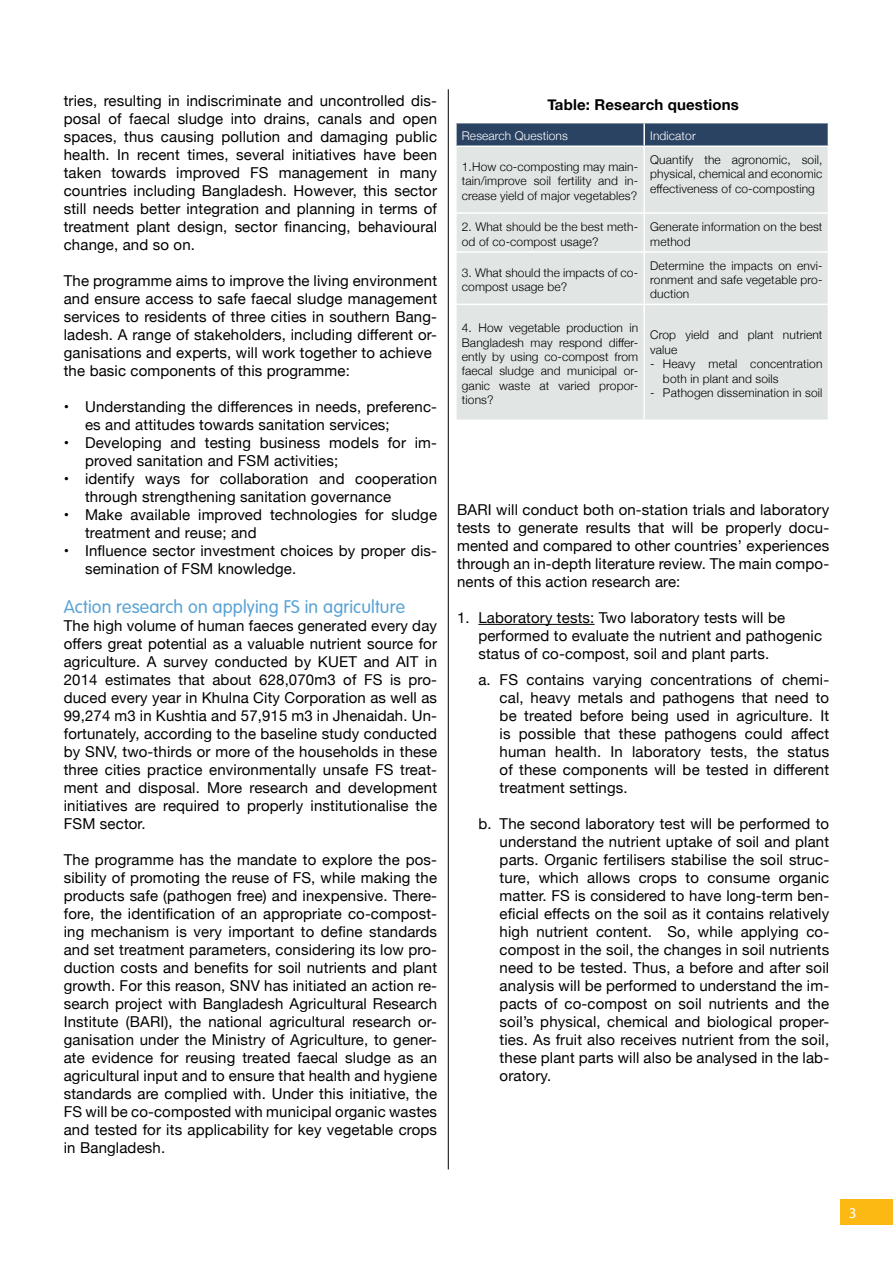
<style>
.page{position:relative;width:893px;height:1263px;background:#fff}
.page>*{position:absolute;margin:0;border:0;box-sizing:border-box;transform-origin:0 0}
.t1{font:300 18px "VAG Rounded Std";letter-spacing:.01em;color:#58a2d4}
.t2{font:15px/18px "Helvetica Neue";letter-spacing:.01em;color:#000}
.t3{font:700 15px "Helvetica Neue";letter-spacing:.01em;color:#000}
.t4{font:15px "Myriad Pro";color:#fff}
.t5{font:300 12px/14.4px "Helvetica Neue";letter-spacing:.01em;color:#000}
.t6{font:300 12px "Helvetica Neue";letter-spacing:.01em;color:#fff}
</style>
<div class="page">
<div style="left:841px;top:1199px;width:52px;height:26px;background:#fdb913"></div>
<hr style="left:478px;top:624px;width:117px;height:1px;background:#000">
<div style="left:457px;top:147px;width:371px;height:272px;background:#e1e6e4"></div>
<div style="left:456px;top:123px;width:373px;height:22px;background:#2b4363"></div>
<hr style="left:643px;top:147px;width:2px;height:65px;background:#fff">
<hr style="left:455px;top:212px;width:189px;height:2px;background:#fff">
<hr style="left:644px;top:212px;width:185px;height:2px;background:#fff">
<hr style="left:643px;top:214px;width:2px;height:37px;background:#fff">
<hr style="left:455px;top:251px;width:189px;height:2px;background:#fff">
<hr style="left:644px;top:251px;width:185px;height:2px;background:#fff">
<hr style="left:643px;top:253px;width:2px;height:51px;background:#fff">
<hr style="left:455px;top:304px;width:189px;height:1px;background:#fff">
<hr style="left:644px;top:304px;width:185px;height:1px;background:#fff">
<hr style="left:643px;top:305px;width:2px;height:114px;background:#fff">
<hr style="left:448px;top:89px;width:1px;height:1080px;background:#000">
<p class="t2" style="left:64px;top:92px;width:375px;text-align:justify">tries, resulting in indiscriminate and uncontrolled dis&shy;posal of faecal sludge into drains, canals and open spaces, thus causing pollution and damaging public health. In recent times, several initiatives have been taken towards improved FS management in many countries including Bangladesh. However, this sector still needs better integration and planning in terms of treatment plant design, sector financing, behavioural change, and so on.</p>
<p class="t2" style="left:64px;top:272px;width:375px">The programme aims to improve the living environment and ensure access to safe faecal sludge management services to residents of three cities in southern Bang&shy;ladesh. A range of stakeholders, including different or&shy;ganisations and experts, will work together to achieve the basic components of this programme:</p>
<p class="t2" style="left:85px;top:398px;width:353px;text-indent:-21px">• Understanding the differences in needs, preferenc&shy;es and attitudes towards sanitation services;</p>
<p class="t2" style="left:85px;top:434px;width:353px;text-indent:-21px">• Developing and testing business models for im&shy;proved sanitation and FSM activities;</p>
<p class="t2" style="left:85px;top:470px;width:353px;text-indent:-21px">• identify ways for collaboration and cooperation through strengthening sanitation governance</p>
<p class="t2" style="left:85px;top:506px;width:353px;text-indent:-21px">• Make available improved technologies for sludge treatment and reuse; and</p>
<p class="t2" style="left:85px;top:542px;width:353px;text-indent:-21px">• Influence sector investment choices by proper dis&shy;semination of FSM knowledge.</p>
<p class="t1" style="left:64px;top:597px;width:343px">Action research on applying FS in agriculture</p>
<p class="t2" style="left:64px;top:618px;width:375px;text-align:justify">The high volume of human faeces generated every day offers great potential as a valuable nutrient source for agriculture. A survey conducted by KUET and AIT in 2014 estimates that about 628,070m3 of FS is pro&shy;duced every year in Khulna City Corporation as well as 99,274 m3 in Kushtia and 57,915 m3 in Jhenaidah. Un&shy;fortunately, according to the baseline study conducted by SNV, two-thirds or more of the households in these three cities practice environmentally unsafe FS treat&shy;ment and disposal. More research and development initiatives are required to properly institutionalise the FSM sector.</p>
<p class="t2" style="left:64px;top:852px;width:375px;text-align:justify">The programme has the mandate to explore the pos&shy;sibility of promoting the reuse of FS, while making the products safe (pathogen free) and inexpensive. There&shy;fore, the identification of an appropriate co-compost&shy;ing mechanism is very important to define standards and set treatment parameters, considering its low pro&shy;duction costs and benefits for soil nutrients and plant growth. For this reason, SNV has initiated an action re&shy;search project with Bangladesh Agricultural Research Institute (BARI), the national agricultural research or&shy;ganisation under the Ministry of Agriculture, to gener&shy;ate evidence for reusing treated faecal sludge as an agricultural input and to ensure that health and hygiene standards are complied with. Under this initiative, the FS will be co-composted with municipal organic wastes and tested for its applicability for key vegetable crops in Bangladesh.</p>
<p class="t3" style="left:547px;top:93px;width:193px">Table: Research questions</p>
<p class="t6" style="left:462px;top:126px;width:108px">Research Questions</p>
<p class="t6" style="left:650px;top:126px;width:47px">Indicator</p>
<p class="t5" style="left:462px;top:159px;width:178px;text-align:justify">1.How co-composting may main&shy;tain/improve soil fertility and in&shy;crease yield of major vegetables?</p>
<p class="t5" style="left:650px;top:152px;width:174px;text-align:justify">Quantify the agronomic, soil, physical, chemical and economic effectiveness of co-composting</p>
<p class="t5" style="left:462px;top:219px;width:178px">2. What should be the best meth&shy;od of co-compost usage?</p>
<p class="t5" style="left:650px;top:219px;width:174px">Generate information on the best method</p>
<p class="t5" style="left:462px;top:264px;width:178px">3. What should the impacts of co&shy;compost usage be?</p>
<p class="t5" style="left:650px;top:257px;width:174px;text-align:justify">Determine the impacts on envi&shy;ronment and safe vegetable pro&shy;duction</p>
<p class="t5" style="left:462px;top:320px;width:178px;text-align:justify">4. How vegetable production in Bangladesh may respond differ&shy;ently by using co-compost from faecal sludge and municipal or&shy;ganic waste at varied propor&shy;tions?</p>
<p class="t5" style="left:650px;top:327px;width:174px">Crop yield and plant nutrient value</p>
<p class="t5" style="left:663px;top:356px;width:161px;text-indent:-13px">- Heavy metal concentration both in plant and soils</p>
<p class="t5" style="left:650px;top:385px;width:174px">- Pathogen dissemination in soil</p>
<p class="t2" style="left:457px;top:501px;width:374px;text-align:justify">BARI will conduct both on-station trials and laboratory tests to generate results that will be properly docu&shy;mented and compared to other countries’ experiences through an in-depth literature review. The main compo&shy;nents of this action research are:</p>
<p class="t2" style="left:478px;top:609px;width:345px;text-indent:-21px">1. Laboratory tests: Two laboratory tests will be performed to evaluate the nutrient and pathogenic status of co-compost, soil and plant parts.</p>
<p class="t2" style="left:500px;top:672px;width:331px;text-align:justify;text-indent:-21px">a. FS contains varying concentrations of chemi&shy;cal, heavy metals and pathogens that need to be treated before being used in agriculture. It is possible that these pathogens could affect human health. In laboratory tests, the status of these components will be tested in different treatment settings.</p>
<p class="t2" style="left:500px;top:816px;width:331px;text-align:justify;text-indent:-21px">b. The second laboratory test will be performed to understand the nutrient uptake of soil and plant parts. Organic fertilisers stabilise the soil struc&shy;ture, which allows crops to consume organic matter. FS is considered to have long-term ben&shy;eficial effects on the soil as it contains relatively high nutrient content. So, while applying co&shy;compost in the soil, the changes in soil nutrients need to be tested. Thus, a before and after soil analysis will be performed to understand the im&shy;pacts of co-compost on soil nutrients and the soil’s physical, chemical and biological proper&shy;ties. As fruit also receives nutrient from the soil, these plant parts will also be analysed in the lab&shy;oratory.</p>
<p class="t4" style="left:849px;top:1204px;width:9px">3</p>
</div>
